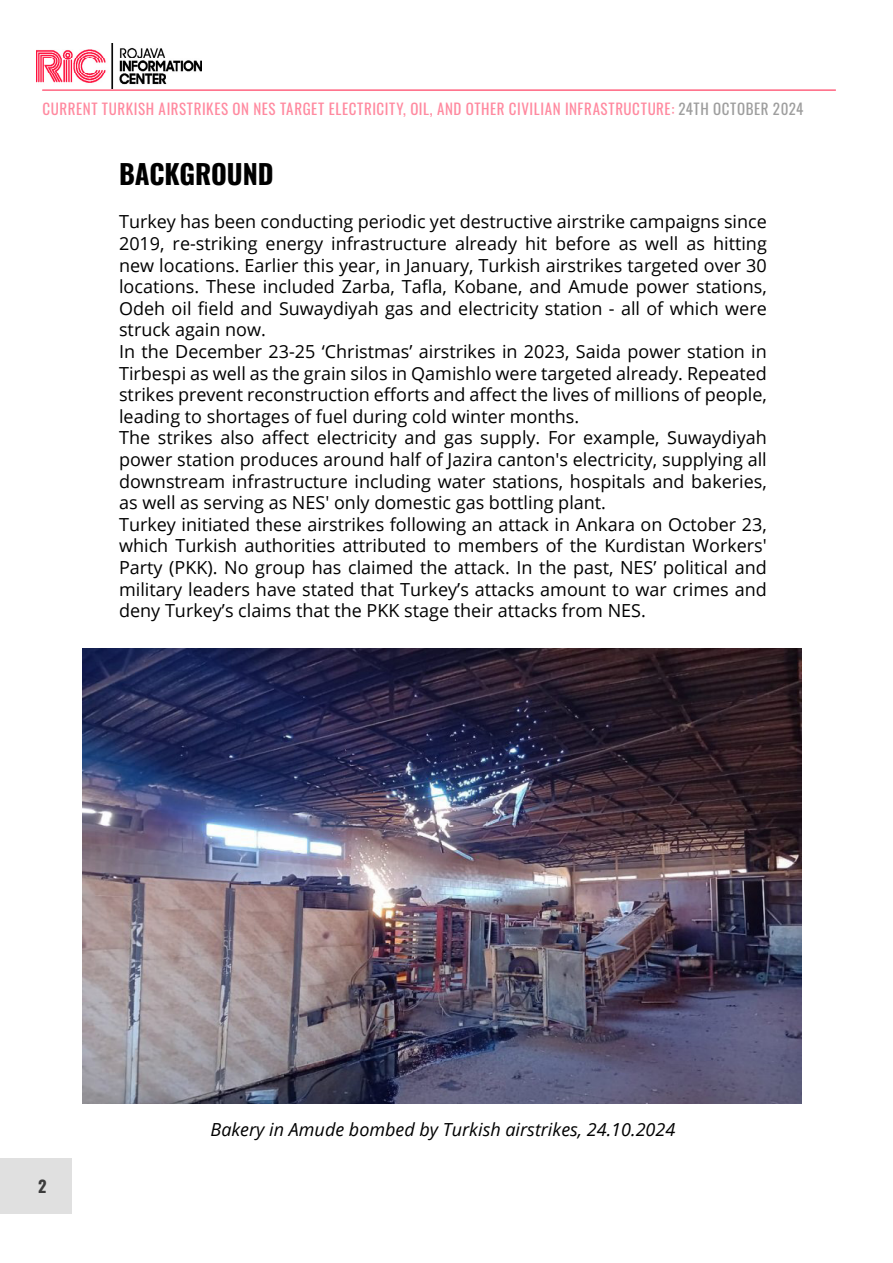
<style>
.page{position:relative;width:893px;height:1263px;background:#fff}
.page>*{position:absolute;margin:0;border:0;box-sizing:border-box;transform-origin:0 0}
.t1{font:700 27px "Oswald";color:#000}
.t2{font:18px/21.6px "Open Sans";color:#000}
.t3{font:italic 18px "Open Sans";color:#000}
.t4{font:700 16.5px "Oswald";color:#3c3c3c}
.t5{font:15px "Oswald";letter-spacing:.04em;color:#ff8aa0}
.s1{color:#9e9e9e}
</style>
<div class="page">
<img style="left:36px;top:44px;width:166px;height:44px">
<hr style="left:43px;top:90px;width:793px;height:1px;background:#ff1641">
<div style="left:0;top:1158px;width:72px;height:55px;background:#e0e0e0"></div>
<img style="left:83px;top:648px;width:718px;height:455px">
<p class="t5" style="left:43px;top:95px;width:762px">CURRENT TURKISH AIRSTRIKES ON NES TARGET ELECTRICITY, OIL, AND OTHER CIVILIAN INFRASTRUCTURE: <span class="s1">24TH OCTOBER 2024</span></p>
<h1 class="t1" style="left:119px;top:150px;width:156px">BACKGROUND</h1>
<p class="t2" style="left:119px;top:210px;width:649px">Turkey has been conducting periodic yet destructive airstrike campaigns since 2019, re-striking energy infrastructure already hit before as well as hitting new locations. Earlier this year, in January, Turkish airstrikes targeted over 30 locations. These included Zarba, Tafla, Kobane, and Amude power stations, Odeh oil field and Suwaydiyah gas and electricity station - all of which were struck again now.<br>In the December 23-25 ‘Christmas’ airstrikes in 2023, Saida power station in Tirbespi as well as the grain silos in Qamishlo were targeted already. Repeated strikes prevent reconstruction efforts and affect the lives of millions of people, leading to shortages of fuel during cold winter months.<br>The strikes also affect electricity and gas supply. For example, Suwaydiyah power station produces around half of Jazira canton's electricity, supplying all downstream infrastructure including water stations, hospitals and bakeries, as well as serving as NES' only domestic gas bottling plant.<br>Turkey initiated these airstrikes following an attack in Ankara on October 23, which Turkish authorities attributed to members of the Kurdistan Workers' Party (PKK). No group has claimed the attack. In the past, NES’ political and military leaders have stated that Turkey’s attacks amount to war crimes and deny Turkey’s claims that the PKK stage their attacks from NES.</p>
<p class="t4" style="left:38px;top:1172px;width:10px">2</p>
<p class="t3" style="left:211px;top:1117px;width:466px">Bakery in Amude bombed by Turkish airstrikes, 24.10.2024</p>
</div>
